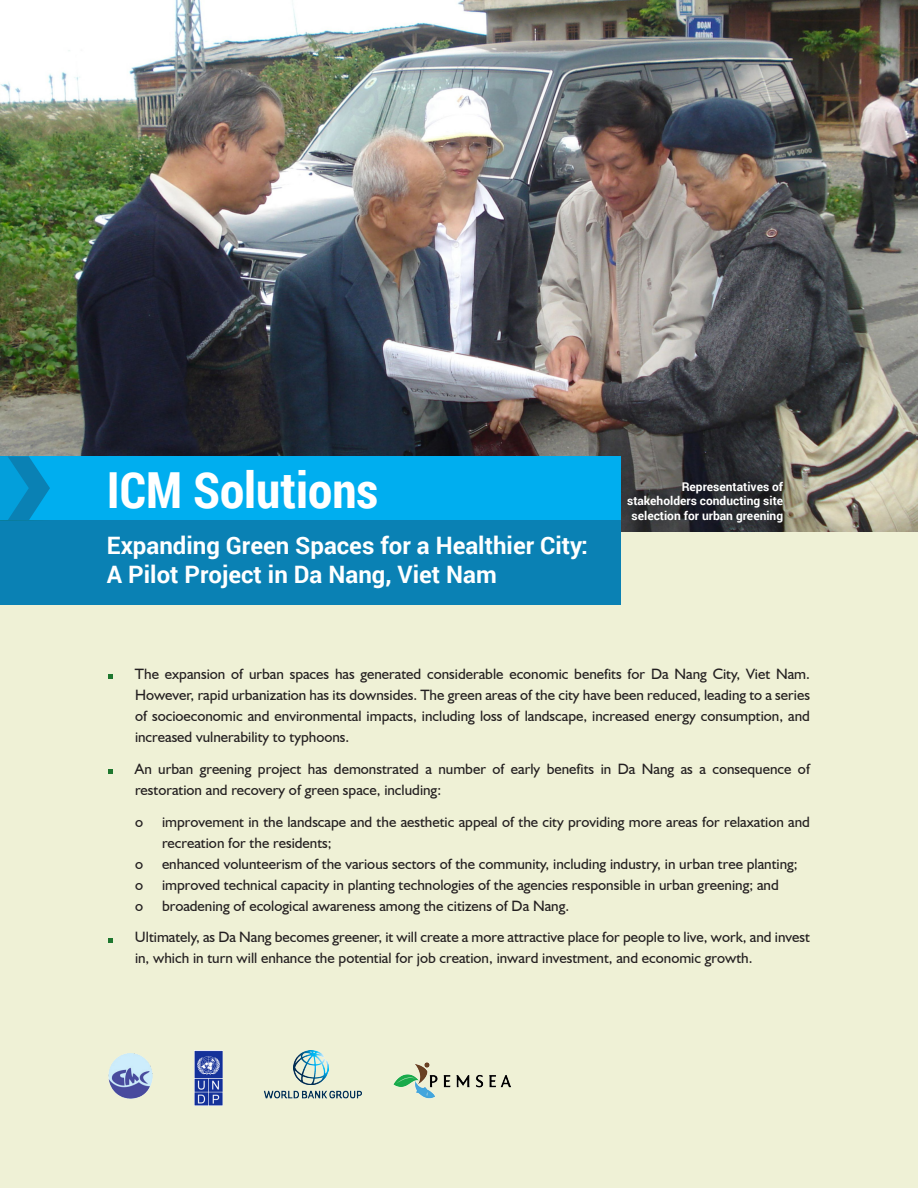
<style>
.page{position:relative;width:918px;height:1188px;background:#fff}
.page>*{position:absolute;margin:0;border:0;box-sizing:border-box;transform-origin:0 0}
.t1{font:700 49.8px "Roboto Condensed";color:#fff}
.t2{font:700 24px "Roboto";color:#fff}
.Key_messages_1{font:15px/21px "Humanist 521 BT";color:#231f20}
.Key_messages_2{font:15px/21px "Humanist 521 BT";color:#231f20}
.Key_messages_2_wit_s{font:15px "Humanist 521 BT";color:#231f20}
.Credit{font:700 12px/14.4px "Roboto";color:#fff;text-align:right}
</style>
<div class="page">
<div style="left:0;top:492px;width:918px;height:696px;background:#eff1d6"></div>
<svg style="left:108px;top:674px;width:5px;height:5px"></svg>
<svg style="left:108px;top:769px;width:5px;height:5px"></svg>
<svg style="left:108px;top:938px;width:5px;height:4px"></svg>
<img style="left:108px;top:1054px;width:45px;height:44px">
<img style="left:195px;top:1050px;width:27px;height:55px">
<img style="left:294px;top:1050px;width:35px;height:34px">
<img style="left:264px;top:1091px;width:98px;height:8px">
<img style="left:393px;top:1062px;width:118px;height:37px">
<img style="left:0;top:0;width:918px;height:531px">
<div style="left:0;top:457px;width:621px;height:148px;background:#0a81b4"></div>
<div style="left:0;top:456px;width:621px;height:64px;background:#00aeef"></div>
<svg style="left:0;top:456px;width:50px;height:64px"></svg>
<p class="t1" style="left:107px;top:456px;width:273px">ICM Solutions</p>
<p class="t2" style="left:107px;top:529px;width:482px">Expanding Green Spaces for a Healthier City:</p>
<p class="t2" style="left:107px;top:558px;width:392px">A Pilot Project in Da Nang, Viet Nam</p>
<p class="Credit" style="left:627px;top:479px;width:158px">Representatives of stakeholders conducting site selection for urban greening</p>
<p class="Key_messages_1" style="left:135px;top:663px;width:677px;text-align:justify">The expansion of urban spaces has generated considerable economic benefits for Da Nang City, Viet Nam.<br>However, rapid urbanization has its downsides. The green areas of the city have been reduced, leading to a series of socioeconomic and environmental impacts, including loss of landscape, increased energy consumption, and increased vulnerability to typhoons.</p>
<p class="Key_messages_1" style="left:135px;top:758px;width:676px">An urban greening project has demonstrated a number of early benefits in Da Nang as a consequence of restoration and recovery of green space, including:</p>
<p class="Key_messages_2" style="left:135px;top:811px;width:10px">o</p>
<p class="Key_messages_2" style="left:162px;top:811px;width:649px">improvement in the landscape and the aesthetic appeal of the city providing more areas for relaxation and recreation for the residents;</p>
<p class="Key_messages_2" style="left:135px;top:853px;width:10px">o</p>
<p class="Key_messages_2" style="left:162px;top:853px;width:637px">enhanced volunteerism of the various sectors of the community, including industry, in urban tree planting;</p>
<p class="Key_messages_2" style="left:135px;top:874px;width:10px">o</p>
<p class="Key_messages_2" style="left:162px;top:874px;width:618px">improved technical capacity in planting technologies of the agencies responsible in urban greening; and</p>
<p class="Key_messages_2_wit_s" style="left:135px;top:896px;width:10px">o</p>
<p class="Key_messages_2_wit_s" style="left:162px;top:896px;width:409px">broadening of ecological awareness among the citizens of Da Nang.</p>
<p class="Key_messages_1" style="left:135px;top:927px;width:676px">Ultimately, as Da Nang becomes greener, it will create a more attractive place for people to live, work, and invest in, which in turn will enhance the potential for job creation, inward investment, and economic growth.</p>
</div>
